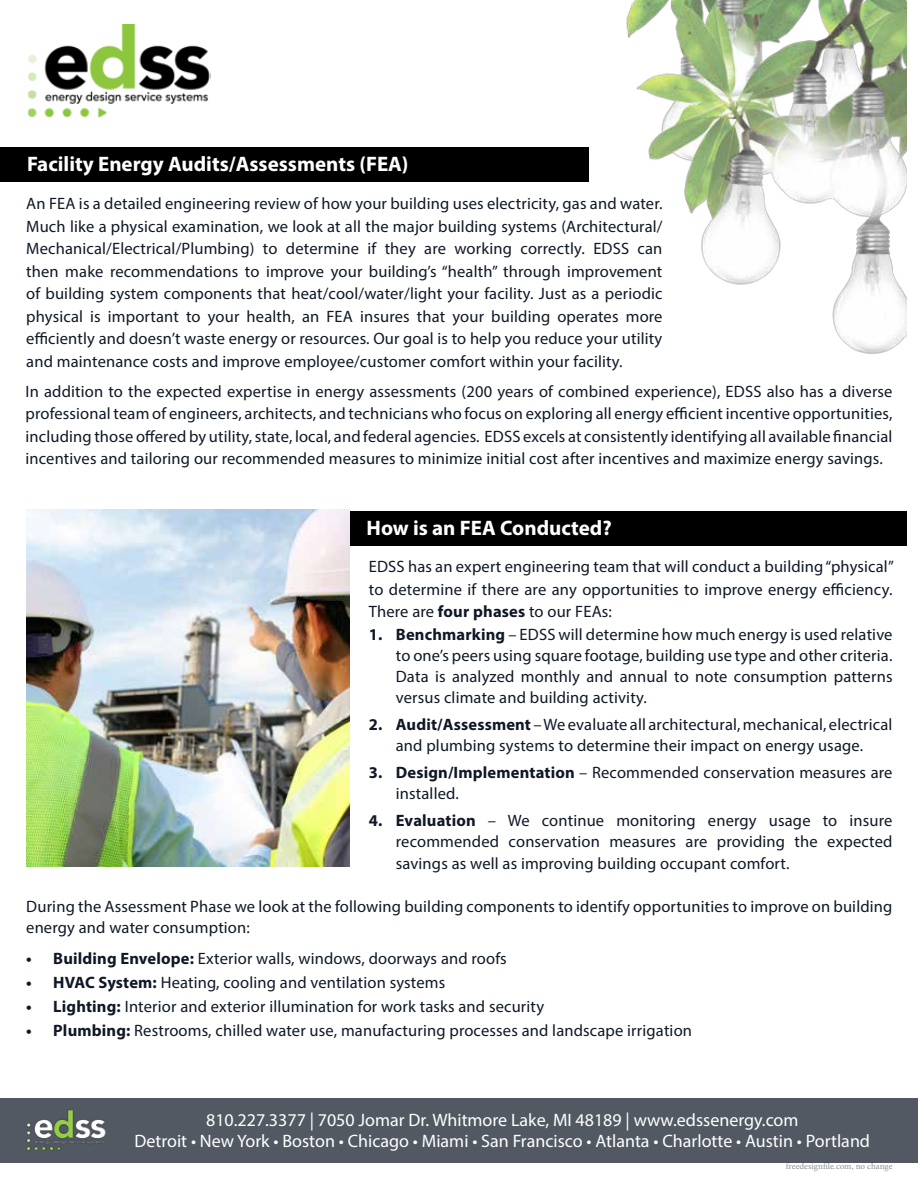
<style>
.page{position:relative;width:918px;height:1188px;background:#fff}
.page>*{position:absolute;margin:0;border:0;box-sizing:border-box;transform-origin:0 0}
.t1{font:700 21px "Myriad Pro";color:#fff}
.t2{font:18px/21.6px "Myriad Pro";color:#fff;text-align:center}
.t3{font:16.5px/22.5px "Myriad Pro";letter-spacing:.01em;color:#0f1826;text-align:justify}
.t4{font:9px "Minion Pro";color:#8e9092}
.s1{font-weight:700}
</style>
<div class="page">
<img style="left:626px;top:0;width:281px;height:354px">
<img style="left:27px;top:25px;width:183px;height:91px">
<div style="left:0;top:1098px;width:918px;height:64px;background:#525963"></div>
<img style="left:26px;top:1109px;width:80px;height:42px">
<div style="left:0;top:147px;width:589px;height:34px;background:#000"></div>
<div style="left:329px;top:511px;width:578px;height:34px;background:#000"></div>
<img style="left:26px;top:510px;width:324px;height:356px">
<p class="t1" style="left:27px;top:150px;width:383px">Facility Energy Audits/Assessments (FEA)</p>
<p class="t3" style="left:26px;top:192px;width:638px">An FEA is a detailed engineering review of how your building uses electricity, gas and water.<br>Much like a physical examination, we look at all the major building systems (Architectural/ Mechanical/Electrical/Plumbing) to determine if they are working correctly. EDSS can then make recommendations to improve your building’s “health” through improvement of building system components that heat/cool/water/light your facility. Just as a periodic physical is important to your health, an FEA insures that your building operates more efficiently and doesn’t waste energy or resources. Our goal is to help you reduce your utility and maintenance costs and improve employee/customer comfort within your facility.</p>
<p class="t3" style="left:26px;top:380px;width:869px">In addition to the expected expertise in energy assessments (200 years of combined experience), EDSS also has a diverse professional team of engineers, architects, and technicians who focus on exploring all energy efficient incentive opportunities, including those offered by utility, state, local, and federal agencies. EDSS excels at consistently identifying all available financial incentives and tailoring our recommended measures to minimize initial cost after incentives and maximize energy savings.</p>
<p class="t1" style="left:367px;top:515px;width:247px">How is an FEA Conducted?</p>
<p class="t3" style="left:369px;top:555px;width:527px">EDSS has an expert engineering team that will conduct a building “physical” to determine if there are any opportunities to improve energy efficiency.<br>There are <span class="s1">four phases</span> to our FEAs:</p>
<p class="t3" style="left:396px;top:624px;width:498px;line-height:21px;text-indent:-27px"><span class="s1">1. Benchmarking</span> – EDSS will determine how much energy is used relative to one’s peers using square footage, building use type and other criteria.<br>Data is analyzed monthly and annual to note consumption patterns versus climate and building activity.</p>
<p class="t3" style="left:369px;top:714px;width:525px;line-height:21px;text-align:center"><span class="s1">2. Audit/Assessment</span> – We evaluate all architectural, mechanical, electrical and plumbing systems to determine their impact on energy usage.</p>
<p class="t3" style="left:396px;top:762px;width:498px;line-height:21px;text-indent:-27px"><span class="s1">3. Design/Implementation</span> – Recommended conservation measures are installed.</p>
<p class="t3" style="left:396px;top:810px;width:498px;line-height:21.3px;text-indent:-27px"><span class="s1">4. Evaluation</span> – We continue monitoring energy usage to insure recommended conservation measures are providing the expected savings as well as improving building occupant comfort.</p>
<p class="t3" style="left:26px;top:896px;width:868px;line-height:21px">During the Assessment Phase we look at the following building components to identify opportunities to improve on building energy and water consumption:</p>
<p class="t3" style="left:26px;top:947px;width:482px"><span class="s1">• Building Envelope:</span> Exterior walls, windows, doorways and roofs</p>
<p class="t3" style="left:26px;top:971px;width:421px"><span class="s1">• HVAC System:</span> Heating, cooling and ventilation systems</p>
<p class="t3" style="left:26px;top:995px;width:519px"><span class="s1">• Lighting:</span> Interior and exterior illumination for work tasks and security</p>
<p class="t3" style="left:26px;top:1019px;width:667px"><span class="s1">• Plumbing:</span> Restrooms, chilled water use, manufacturing processes and landscape irrigation</p>
<p class="t2" style="left:134px;top:1108px;width:737px">810.227.3377 | 7050 Jomar Dr. Whitmore Lake, MI 48189 | www.edssenergy.com<br>Detroit • New York • Boston • Chicago • Miami • San Francisco • Atlanta • Charlotte • Austin • Portland</p>
<p class="t4" style="left:786px;top:1160px;width:108px">freedesignfile.com, no change</p>
</div>
